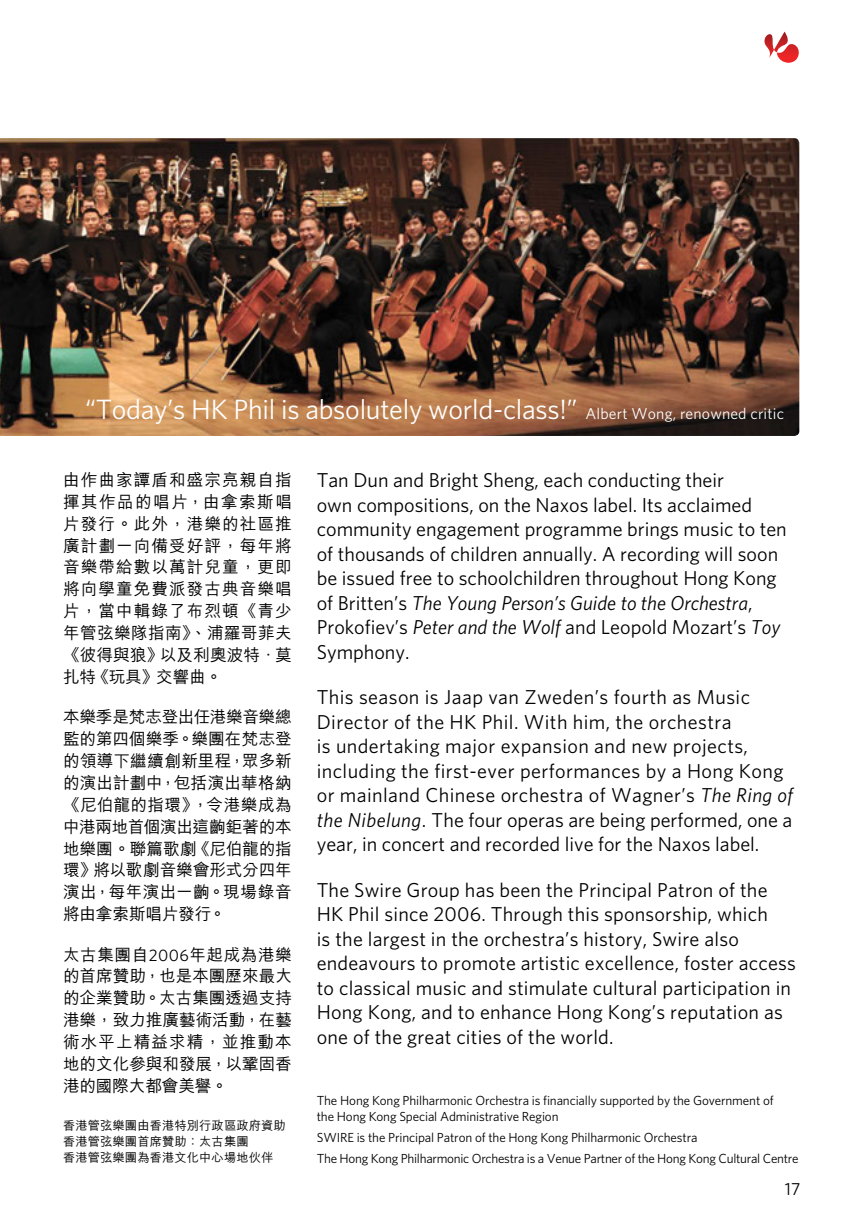
<style>
.page{position:relative;width:844px;height:1226px;background:#fff}
.page>*{position:absolute;margin:0;border:0;box-sizing:border-box;transform-origin:0 0}
.t1{font:28px "Whitney";letter-spacing:-.01em;color:#fff}
.t2{font:20.12px/24.5px "Whitney";letter-spacing:.01em;color:#000}
.t3{font:17.5px "Whitney";color:#000}
.t4{font:500 16.62px/21.9px "M Hei";color:#000;text-align:justify}
.t5{font:13.12px/15.8px "Whitney";letter-spacing:-.01em;color:#000}
.t6{font:500 12.25px/15.8px "M Hei";letter-spacing:.01em;color:#000}
.s1{font-size:15.75px}
.s2{font-family:"Whitney";font-weight:400}
.s3{font-style:italic}
</style>
<div class="page">
<svg style="left:764px;top:32px;width:35px;height:31px"></svg>
<img style="left:0;top:138px;width:799px;height:298px">
<h1 class="t1" style="left:85px;top:392px;width:700px">“Today’s HK Phil is absolutely world-class!” <span class="s1">Albert Wong, renowned critic</span></h1>
<p class="t4" style="left:63px;top:469px;width:230px">由作曲家譚盾和盛宗亮親自指揮其作品的唱片，由拿索斯唱片發行。此外，港樂的社區推廣計劃一向備受好評，每年將音樂帶給數以萬計兒童，更即將向學童免費派發古典音樂唱片，當中輯錄了布烈頓《青少年管弦樂隊指南》、浦羅哥菲夫《彼得與狼》以及利奧波特．莫扎特《玩具》交響曲。</p>
<p class="t4" style="left:63px;top:706px;width:230px">本樂季是梵志登出任港樂音樂總監的第四個樂季。樂團在梵志登的領導下繼續創新里程，眾多新的演出計劃中，包括演出華格納《尼伯龍的指環》，令港樂成為中港兩地首個演出這齣鉅著的本地樂團。聯篇歌劇《尼伯龍的指環》將以歌劇音樂會形式分四年演出，每年演出一齣。現場錄音將由拿索斯唱片發行。</p>
<p class="t4" style="left:63px;top:943px;width:230px">太古集團自<span class="s2">2006</span>年起成為港樂的首席贊助，也是本團歷來最大的企業贊助。太古集團透過支持港樂，致力推廣藝術活動，在藝術水平上精益求精，並推動本地的文化參與和發展，以鞏固香港的國際大都會美譽。</p>
<p class="t6" style="left:63px;top:1118px;width:224px">香港管弦樂團由香港特別行政區政府資助香港管弦樂團首席贊助：太古集團<br>香港管弦樂團為香港文化中心場地伙伴</p>
<p class="t2" style="left:316px;top:467px;width:471px">Tan Dun and Bright Sheng, each conducting their<br>own compositions, on the Naxos label. Its acclaimed community engagement programme brings music to ten of thousands of children annually. A recording will soon be issued free to schoolchildren throughout Hong Kong of Britten’s <span class="s3">The Young Person’s Guide to the Orchestra</span>, Prokofiev’s <span class="s3">Peter and the Wolf</span> and Leopold Mozart’s <span class="s3">Toy </span>Symphony.</p>
<p class="t2" style="left:316px;top:684px;width:478px">This season is Jaap van Zweden’s fourth as Music Director of the HK Phil. With him, the orchestra<br>is undertaking major expansion and new projects, including the first-ever performances by a Hong Kong or mainland Chinese orchestra of Wagner’s <span class="s3">The Ring of the Nibelung</span>. The four operas are being performed, one a year, in concert and recorded live for the Naxos label.</p>
<p class="t2" style="left:316px;top:877px;width:480px">The Swire Group has been the Principal Patron of the HK Phil since 2006. Through this sponsorship, which<br>is the largest in the orchestra’s history, Swire also endeavours to promote artistic excellence, foster access to classical music and stimulate cultural participation in Hong Kong, and to enhance Hong Kong’s reputation as one of the great cities of the world.</p>
<p class="t5" style="left:316px;top:1092px;width:458px">The Hong Kong Philharmonic Orchestra is financially supported by the Government of the Hong Kong Special Administrative Region</p>
<p class="t5" style="left:316px;top:1126px;width:483px;line-height:21px">SWIRE is the Principal Patron of the Hong Kong Philharmonic Orchestra<br>The Hong Kong Philharmonic Orchestra is a Venue Partner of the Hong Kong Cultural Centre</p>
<p class="t3" style="left:784px;top:1178px;width:17px">17</p>
</div>
